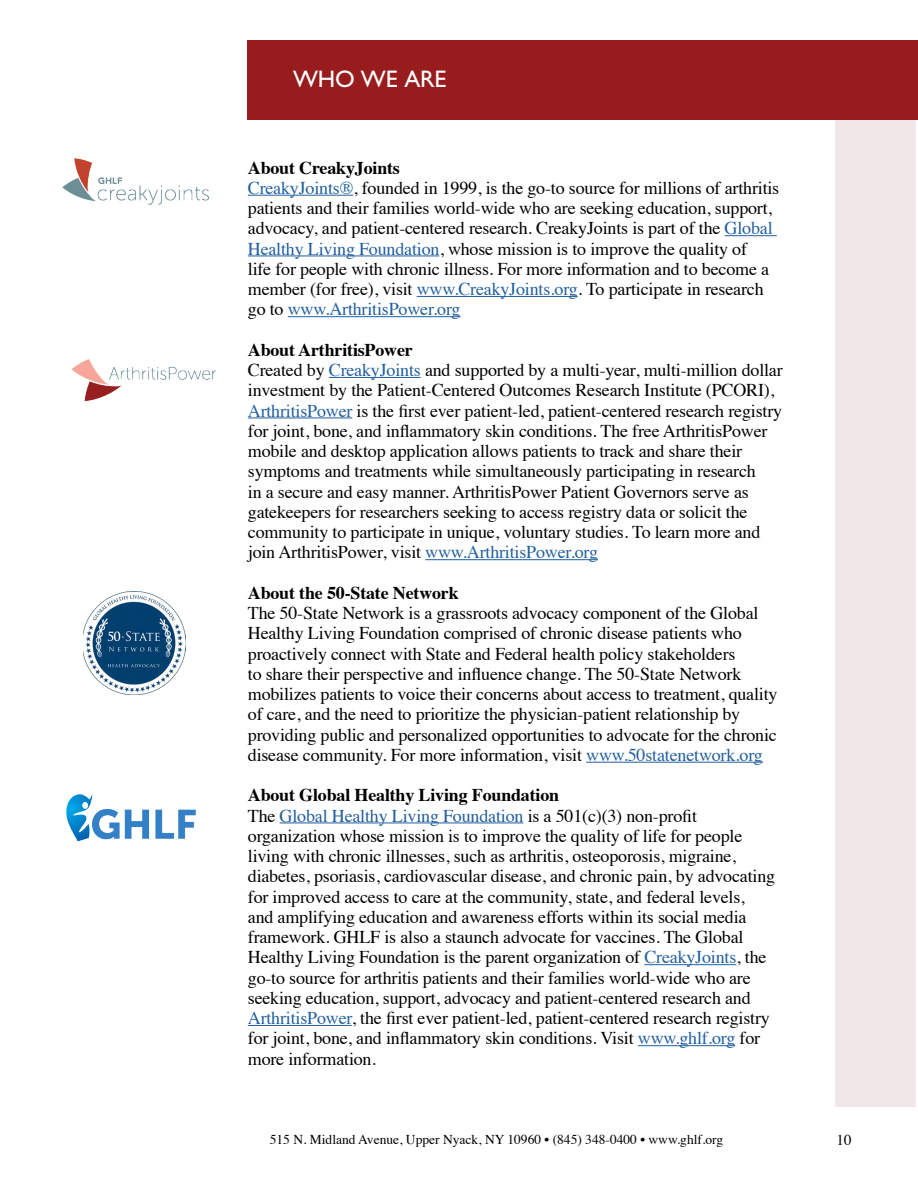
<style>
.page{position:relative;width:918px;height:1188px;background:#fff}
.page>*{position:absolute;margin:0;border:0;box-sizing:border-box;transform-origin:0 0}
.t1{font:500 24px "Gill Sans MT Pro";letter-spacing:-.01em;color:#fff}
.t2{font:18px/20.2px "Times";letter-spacing:-.01em;color:#000}
.t3{font:700 18px "Times";letter-spacing:-.01em;color:#000}
.t4{font:15px "Times";color:#000}
.t5{font:13.5px "Times";color:#000}
.s1{font-weight:700}
.s2{color:#215e9e}
</style>
<div class="page">
<div style="left:835px;top:80px;width:81px;height:1027px;background:#f2e7e8"></div>
<hr style="left:248px;top:195px;width:105px;height:1px;background:#215e9e">
<hr style="left:725px;top:235px;width:52px;height:1px;background:#215e9e">
<hr style="left:248px;top:255px;width:191px;height:1px;background:#215e9e">
<hr style="left:417px;top:296px;width:161px;height:1px;background:#215e9e">
<hr style="left:288px;top:316px;width:173px;height:1px;background:#215e9e">
<hr style="left:329px;top:377px;width:92px;height:1px;background:#215e9e">
<hr style="left:248px;top:417px;width:104px;height:1px;background:#215e9e">
<hr style="left:425px;top:559px;width:173px;height:1px;background:#215e9e">
<hr style="left:586px;top:762px;width:177px;height:1px;background:#215e9e">
<hr style="left:280px;top:822px;width:243px;height:1px;background:#215e9e">
<hr style="left:644px;top:964px;width:92px;height:1px;background:#215e9e">
<hr style="left:248px;top:1025px;width:104px;height:1px;background:#215e9e">
<hr style="left:638px;top:1045px;width:97px;height:1px;background:#215e9e">
<img style="left:62px;top:158px;width:147px;height:47px">
<div style="left:248px;top:40px;width:670px;height:80px;background:#981c1e"></div>
<img style="left:66px;top:794px;width:130px;height:48px">
<img style="left:71px;top:359px;width:145px;height:43px">
<img style="left:83px;top:591px;width:102px;height:103px">
<h1 class="t1" style="left:293px;top:65px;width:155px">WHO WE ARE</h1>
<p class="t2" style="left:248px;top:156px;width:533px"><span class="s1">About CreakyJoints<br></span><span class="s2">CreakyJoints®</span>, founded in 1999, is the go-to source for millions of arthritis patients and their families world-wide who are seeking education, support, advocacy, and patient-centered research. CreakyJoints is part of the <span class="s2">Global Healthy Living Foundation</span>, whose mission is to improve the quality of<br>life for people with chronic illness. For more information and to become a member (for free), visit <span class="s2">www.CreakyJoints.org</span>. To participate in research go to <span class="s2">www.ArthritisPower.org</span></p>
<p class="t2" style="left:248px;top:338px;width:536px"><span class="s1">About ArthritisPower<br></span>Created by <span class="s2">CreakyJoints</span> and supported by a multi-year, multi-million dollar investment by the Patient-Centered Outcomes Research Institute (PCORI), <span class="s2">ArthritisPower</span> is the first ever patient-led, patient-centered research registry for joint, bone, and inflammatory skin conditions. The free ArthritisPower mobile and desktop application allows patients to track and share their symptoms and treatments while simultaneously participating in research<br>in a secure and easy manner. ArthritisPower Patient Governors serve as gatekeepers for researchers seeking to access registry data or solicit the community to participate in unique, voluntary studies. To learn more and join ArthritisPower, visit <span class="s2">www.ArthritisPower.org</span></p>
<p class="t3" style="left:248px;top:576px;width:212px">About the 50-State Network</p>
<p class="t2" style="left:248px;top:601px;width:531px">The 50-State Network is a grassroots advocacy component of the Global Healthy Living Foundation comprised of chronic disease patients who proactively connect with State and Federal health policy stakeholders<br>to share their perspective and influence change. The 50-State Network mobilizes patients to voice their concerns about access to treatment, quality of care, and the need to prioritize the physician-patient relationship by providing public and personalized opportunities to advocate for the chronic disease community. For more information, visit <span class="s2">www.50statenetwork.org</span></p>
<p class="t2" style="left:248px;top:784px;width:529px"><span class="s1">About Global Healthy Living Foundation<br></span>The <span class="s2">Global Healthy Living Foundation</span> is a 501(c)(3) non-profit organization whose mission is to improve the quality of life for people living with chronic illnesses, such as arthritis, osteoporosis, migraine, diabetes, psoriasis, cardiovascular disease, and chronic pain, by advocating for improved access to care at the community, state, and federal levels,<br>and amplifying education and awareness efforts within its social media framework. GHLF is also a staunch advocate for vaccines. The Global Healthy Living Foundation is the parent organization of <span class="s2">CreakyJoints</span>, the go-to source for arthritis patients and their families world-wide who are seeking education, support, advocacy and patient-centered research and <span class="s2">ArthritisPower</span>, the first ever patient-led, patient-centered research registry for joint, bone, and inflammatory skin conditions. Visit <span class="s2">www.ghlf.org</span> for more information.</p>
<p class="t5" style="left:270px;top:1127px;width:455px">515 N. Midland Avenue, Upper Nyack, NY 10960 • (845) 348-0400 • www.ghlf.org</p>
<p class="t4" style="left:837px;top:1126px;width:16px">10</p>
</div>
